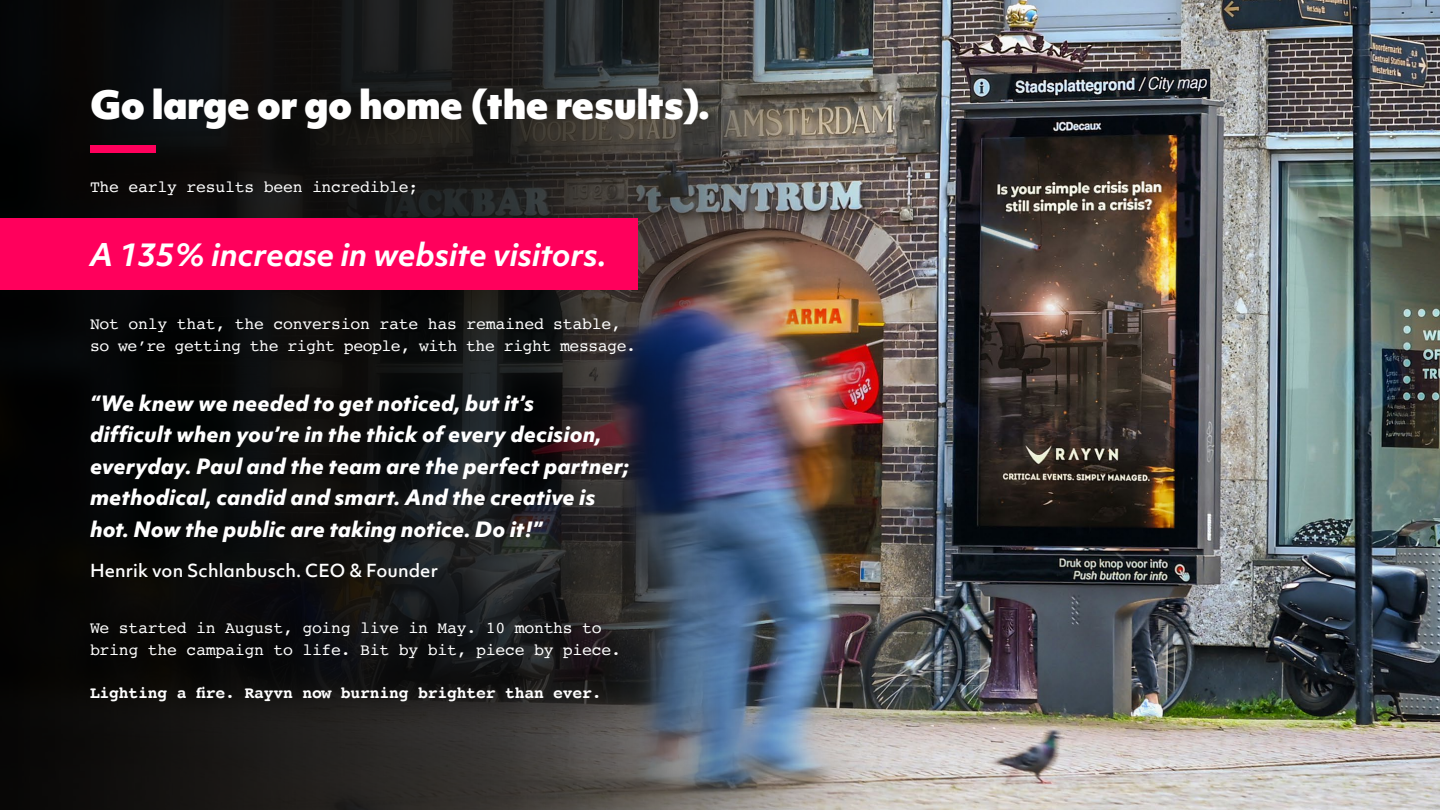
<style>
.page{position:relative;width:1440px;height:810px;background:#fff}
.page>*{position:absolute;margin:0;border:0;box-sizing:border-box;transform-origin:0 0}
.t1{font:900 37.5px "Objektiv Mk 1";letter-spacing:-.015em;color:#fff}
.t2{font:italic 700 30px "Objektiv Mk 1";letter-spacing:-.01em;color:#fff}
.t3{font:italic 800 20.25px/31.5px "Objektiv Mk 1";letter-spacing:.005em;color:#fff}
.t4{font:500 17.25px "Objektiv Mk 1";letter-spacing:.005em;color:#fff}
.t5{font:16.5px/21.8px "Courier";letter-spacing:-.015em;color:#fff}
.t6{font:700 16.5px "Courier";letter-spacing:-.015em;color:#fff}
</style>
<div class="page">
<img style="left:0;top:0;width:1440px;height:810px">
<div style="left:90px;top:145px;width:65px;height:8px;background:#ff005c"></div>
<div style="left:0;top:218px;width:638px;height:72px;background:#ff005c"></div>
<h1 class="t1" style="left:90px;top:77px;width:621px">Go large or go home (the results).</h1>
<p class="t5" style="left:90px;top:175px;width:330px">The early results been incredible;</p>
<h2 class="t2" style="left:90px;top:234px;width:519px">A 135% increase in website visitors.</h2>
<p class="t5" style="left:90px;top:313px;width:547px">Not only that, the conversion rate has remained stable, so we’re getting the right people, with the right message.</p>
<p class="t3" style="left:90px;top:387px;width:541px">“We knew we needed to get noticed, but it’s<br>difficult when you’re in the thick of every decision, everyday. Paul and the team are the perfect partner; methodical, candid and smart. And the creative is hot. Now the public are taking notice. Do it!”</p>
<p class="t4" style="left:90px;top:559px;width:350px">Henrik von Schlanbusch. CEO &amp; Founder</p>
<p class="t5" style="left:90px;top:617px;width:533px">We started in August, going live in May. 10 months to bring the campaign to life. Bit by bit, piece by piece.</p>
<p class="t6" style="left:90px;top:680px;width:513px">Lighting a fire. Rayvn now burning brighter than ever.</p>
</div>
